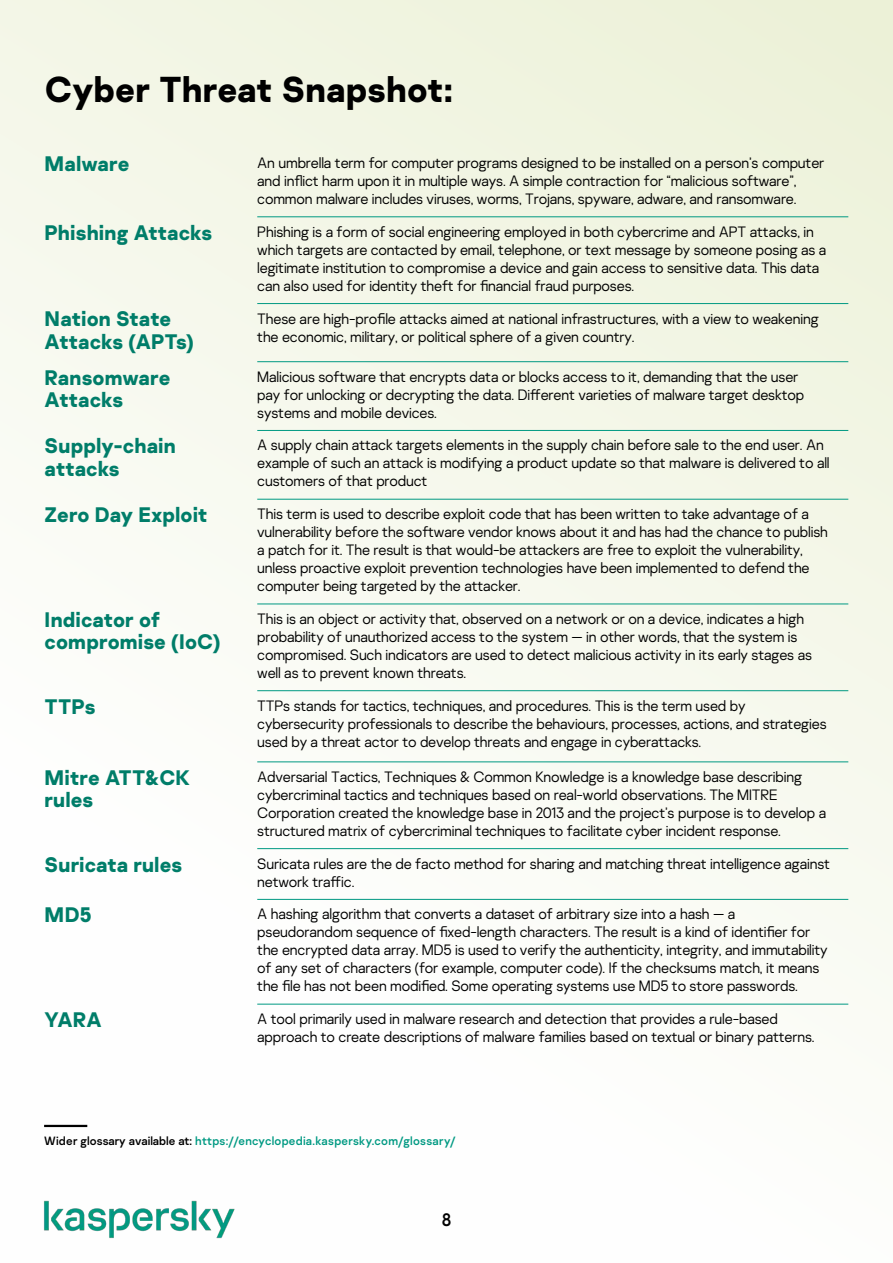
<style>
.page{position:relative;width:893px;height:1263px;background:#fff}
.page>*{position:absolute;margin:0;border:0;box-sizing:border-box;transform-origin:0 0}
.TOC_header{font:700 36px "Kaspersky Sans";color:#000}
.t1{font:700 21px/22.5px "Kaspersky Sans";color:#007d69}
.t2{font:18px "Kaspersky Sans";color:#000}
.snapshot{font:300 15px/18px "Kaspersky Sans";letter-spacing:-.01em;color:#000}
.How-to-buy_text_blac{font:12px "Kaspersky Sans";letter-spacing:.02em;color:#009982}
.s1{color:#000}
</style>
<div class="page">
<div style="left:0;top:0;width:893px;height:1263px;background:linear-gradient(to bottom,#eff3df,#fff)"></div>
<img style="left:43px;top:1200px;width:194px;height:40px">
<hr style="left:257px;top:217px;width:591px;height:1px;background:#009982">
<hr style="left:257px;top:303px;width:591px;height:1px;background:#009982">
<hr style="left:257px;top:361px;width:591px;height:1px;background:#009982">
<hr style="left:257px;top:430px;width:591px;height:1px;background:#009982">
<hr style="left:257px;top:499px;width:591px;height:1px;background:#009982">
<hr style="left:257px;top:604px;width:591px;height:1px;background:#009982">
<hr style="left:257px;top:690px;width:591px;height:1px;background:#009982">
<hr style="left:257px;top:762px;width:591px;height:1px;background:#009982">
<hr style="left:257px;top:848px;width:591px;height:1px;background:#009982">
<hr style="left:257px;top:899px;width:591px;height:1px;background:#009982">
<hr style="left:257px;top:1004px;width:591px;height:1px;background:#009982">
<hr style="left:44px;top:1125px;width:43px;height:2px;background:#000">
<p class="TOC_header" style="left:45px;top:67px;width:410px">Cyber Threat Snapshot:</p>
<h5 class="t1" style="left:45px;top:153px;width:86px">Malware</h5>
<p class="snapshot" style="left:257px;top:154px;width:569px">An umbrella term for computer programs designed to be installed on a person’s computer and inflict harm upon it in multiple ways. A simple contraction for “malicious software”, common malware includes viruses, worms, Trojans, spyware, adware, and ransomware.</p>
<h5 class="t1" style="left:45px;top:221px;width:169px">Phishing Attacks</h5>
<p class="snapshot" style="left:257px;top:222px;width:571px">Phishing is a form of social engineering employed in both cybercrime and APT attacks, in which targets are contacted by email, telephone, or text message by someone posing as a legitimate institution to compromise a device and gain access to sensitive data. This data can also used for identity theft for financial fraud purposes.</p>
<h5 class="t1" style="left:45px;top:308px;width:151px">Nation State<br>Attacks (APTs)</h5>
<p class="snapshot" style="left:257px;top:309px;width:563px">These are high-profile attacks aimed at national infrastructures, with a view to weakening the economic, military, or political sphere of a given country.</p>
<h5 class="t1" style="left:45px;top:366px;width:127px">Ransomware<br>Attacks</h5>
<p class="snapshot" style="left:257px;top:367px;width:548px">Malicious software that encrypts data or blocks access to it, demanding that the user pay for unlocking or decrypting the data. Different varieties of malware target desktop systems and mobile devices.</p>
<h5 class="t1" style="left:45px;top:435px;width:133px">Supply-chain attacks</h5>
<p class="snapshot" style="left:257px;top:436px;width:574px">A supply chain attack targets elements in the supply chain before sale to the end user. An example of such an attack is modifying a product update so that malware is delivered to all customers of that product</p>
<h5 class="t1" style="left:45px;top:504px;width:164px">Zero Day Exploit</h5>
<p class="snapshot" style="left:257px;top:505px;width:572px">This term is used to describe exploit code that has been written to take advantage of a vulnerability before the software vendor knows about it and has had the chance to publish a patch for it. The result is that would-be attackers are free to exploit the vulnerability, unless proactive exploit prevention technologies have been implemented to defend the computer being targeted by the attacker.</p>
<h5 class="t1" style="left:45px;top:608px;width:177px">Indicator of compromise (IoC)</h5>
<p class="snapshot" style="left:257px;top:610px;width:556px">This is an object or activity that, observed on a network or on a device, indicates a high probability of unauthorized access to the system — in other words, that the system is compromised. Such indicators are used to detect malicious activity in its early stages as well as to prevent known threats.</p>
<h5 class="t1" style="left:45px;top:695px;width:52px">TTPs</h5>
<p class="snapshot" style="left:257px;top:696px;width:571px">TTPs stands for tactics, techniques, and procedures. This is the term used by cybersecurity professionals to describe the behaviours, processes, actions, and strategies used by a threat actor to develop threats and engage in cyberattacks.</p>
<h5 class="t1" style="left:45px;top:766px;width:147px">Mitre ATT&amp;CK rules</h5>
<p class="snapshot" style="left:257px;top:767px;width:570px">Adversarial Tactics, Techniques &amp; Common Knowledge is a knowledge base describing cybercriminal tactics and techniques based on real-world observations. The MITRE Corporation created the knowledge base in 2013 and the project’s purpose is to develop a structured matrix of cybercriminal techniques to facilitate cyber incident response.</p>
<h5 class="t1" style="left:45px;top:853px;width:139px">Suricata rules</h5>
<p class="snapshot" style="left:257px;top:854px;width:574px">Suricata rules are the de facto method for sharing and matching threat intelligence against network traffic.</p>
<h5 class="t1" style="left:45px;top:904px;width:49px">MD5</h5>
<p class="snapshot" style="left:257px;top:905px;width:572px">A hashing algorithm that converts a dataset of arbitrary size into a hash — a pseudorandom sequence of fixed-length characters. The result is a kind of identifier for the encrypted data array. MD5 is used to verify the authenticity, integrity, and immutability of any set of characters (for example, computer code). If the checksums match, it means the file has not been modified. Some operating systems use MD5 to store passwords.</p>
<h5 class="t1" style="left:45px;top:1009px;width:59px">YARA</h5>
<p class="snapshot" style="left:257px;top:1010px;width:559px">A tool primarily used in malware research and detection that provides a rule-based approach to create descriptions of malware families based on textual or binary patterns.</p>
<p class="How-to-buy_text_blac" style="left:44px;top:1133px;width:413px"><span class="s1">Wider glossary available at:</span> https://encyclopedia.kaspersky.com/glossary/</p>
<p class="t2" style="left:442px;top:1209px;width:11px">8</p>
</div>
